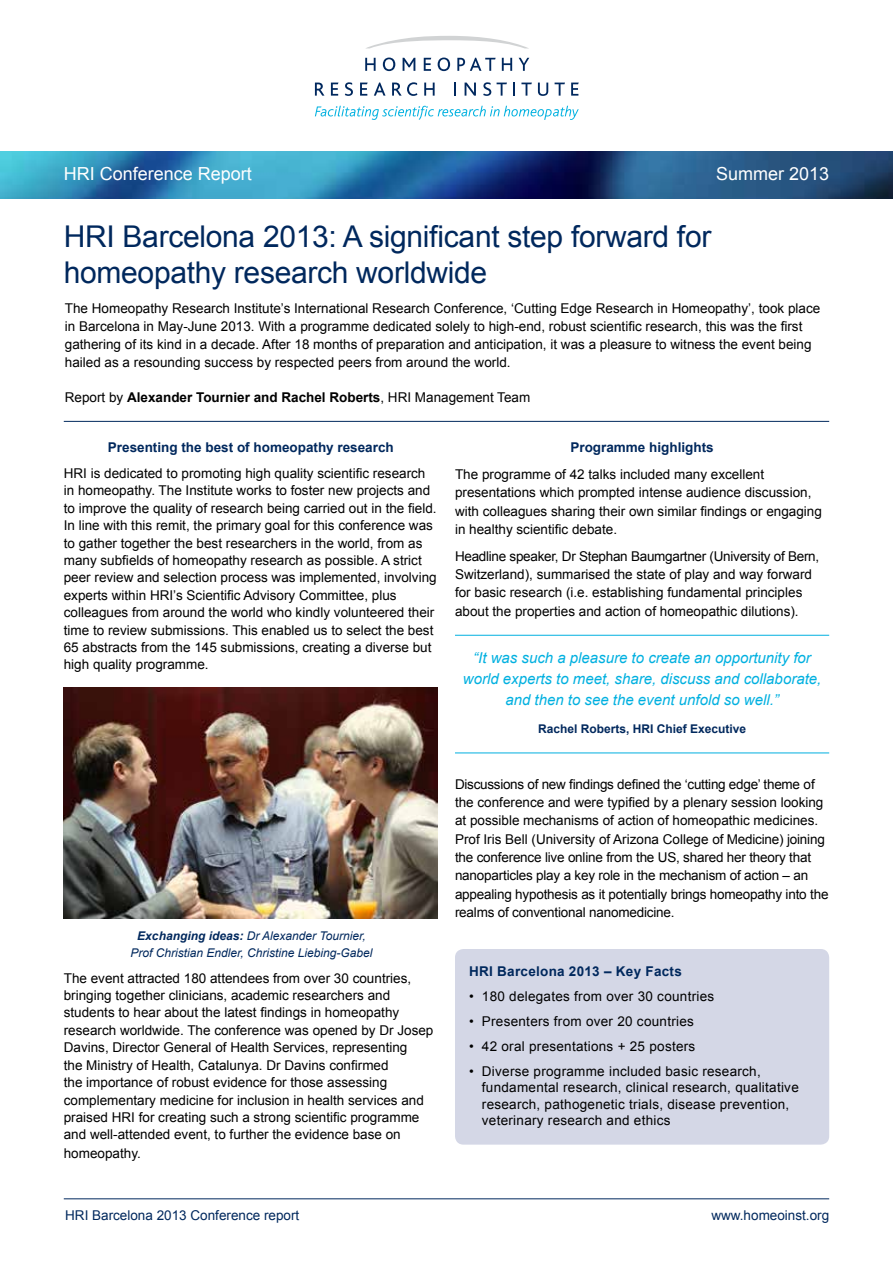
<style>
.page{position:relative;width:893px;height:1263px;background:#fff}
.page>*{position:absolute;margin:0;border:0;box-sizing:border-box;transform-origin:0 0}
.t1{font:30px/36px "Arial";letter-spacing:-.01em;color:#00285d}
.t2{font:18px "Arial";color:#fff}
.t3{font:italic 15px/21px "Arial";color:#00b0e0;text-align:center}
.t4{font:13.5px/18.3px "Arial";color:#000}
.t5{font:13.5px/16.5px "Arial";letter-spacing:.02em;color:#000}
.t6{font:700 13.5px "Arial";color:#000}
.t7{font:700 13.5px "Arial";color:#00285d}
.t8{font:13.5px "Arial";color:#00285d}
.t9{font:700 13.5px "Arial";letter-spacing:.02em;color:#00285d}
.t10{font:italic 12px/16.5px "Arial";color:#00285d;text-align:center}
.t11{font:700 12px "Arial";color:#00285d}
.s1{font-weight:400}
.s2{font-weight:700}
</style>
<div class="page">
<img style="left:0;top:151px;width:893px;height:47px">
<hr style="left:64px;top:421px;width:765px;height:1px;background:#00285d">
<hr style="left:64px;top:1198px;width:765px;height:1px;background:#00285d">
<svg style="left:365px;top:58px;width:11px;height:13px"></svg>
<svg style="left:383px;top:58px;width:12px;height:13px"></svg>
<svg style="left:403px;top:58px;width:12px;height:13px"></svg>
<svg style="left:424px;top:58px;width:7px;height:13px"></svg>
<svg style="left:438px;top:58px;width:12px;height:13px"></svg>
<svg style="left:457px;top:58px;width:39px;height:13px"></svg>
<svg style="left:502px;top:58px;width:10px;height:13px"></svg>
<svg style="left:519px;top:58px;width:10px;height:13px"></svg>
<svg style="left:315px;top:83px;width:9px;height:13px"></svg>
<svg style="left:331px;top:83px;width:7px;height:13px"></svg>
<svg style="left:345px;top:82px;width:8px;height:14px"></svg>
<svg style="left:360px;top:83px;width:8px;height:13px"></svg>
<svg style="left:374px;top:83px;width:11px;height:13px"></svg>
<svg style="left:392px;top:82px;width:25px;height:14px"></svg>
<svg style="left:424px;top:83px;width:11px;height:13px"></svg>
<svg style="left:454px;top:83px;width:2px;height:13px"></svg>
<svg style="left:465px;top:83px;width:11px;height:13px"></svg>
<svg style="left:483px;top:82px;width:8px;height:14px"></svg>
<svg style="left:497px;top:83px;width:10px;height:13px"></svg>
<svg style="left:513px;top:83px;width:2px;height:13px"></svg>
<svg style="left:521px;top:83px;width:11px;height:13px"></svg>
<svg style="left:538px;top:83px;width:10px;height:13px"></svg>
<svg style="left:555px;top:83px;width:10px;height:13px"></svg>
<svg style="left:571px;top:83px;width:8px;height:13px"></svg>
<svg style="left:367px;top:36px;width:161px;height:12px"></svg>
<svg style="left:315px;top:106px;width:264px;height:14px"></svg>
<img style="left:64px;top:687px;width:374px;height:231px">
<hr style="left:455px;top:635px;width:374px;height:1px;background:#00b0e0">
<hr style="left:455px;top:752px;width:374px;height:1px;background:#00b0e0">
<div style="left:455px;top:949px;width:374px;height:195px;background:#d4d7e6;border-radius:9px"></div>
<h2 class="t2" style="left:64px;top:162px;width:190px">HRI Conference Report</h2>
<h2 class="t2" style="left:716px;top:162px;width:115px">Summer 2013</h2>
<h1 class="t1" style="left:64px;top:219px;width:649px">HRI Barcelona 2013: A significant step forward for homeopathy research worldwide</h1>
<p class="t4" style="left:65px;top:299px;width:757px">The Homeopathy Research Institute’s International Research Conference, ‘Cutting Edge Research in Homeopathy’, took place in Barcelona in May-June 2013. With a programme dedicated solely to high-end, robust scientific research, this was the first gathering of its kind in a decade. After 18 months of preparation and anticipation, it was a pleasure to witness the event being hailed as a resounding success by respected peers from around the world.</p>
<p class="t6" style="left:65px;top:388px;width:467px"><span class="s1">Report by</span> Alexander Tournier and Rachel Roberts<span class="s1">, HRI Management Team</span></p>
<p class="t7" style="left:108px;top:438px;width:287px">Presenting the best of homeopathy research</p>
<p class="t4" style="left:64px;top:465px;width:374px;line-height:17.4px">HRI is dedicated to promoting high quality scientific research in homeopathy. The Institute works to foster new projects and to improve the quality of research being carried out in the field.<br>In line with this remit, the primary goal for this conference was to gather together the best researchers in the world, from as many subfields of homeopathy research as possible. A strict peer review and selection process was implemented, involving experts within HRI’s Scientific Advisory Committee, plus colleagues from around the world who kindly volunteered their time to review submissions. This enabled us to select the best 65 abstracts from the 145 submissions, creating a diverse but high quality programme.</p>
<p class="t10" style="left:131px;top:928px;width:244px"><span class="s2">Exchanging ideas:</span> Dr Alexander Tournier,<br>Prof Christian Endler, Christine Liebing-Gabel</p>
<p class="t4" style="left:64px;top:969px;width:371px;line-height:17.5px">The event attracted 180 attendees from over 30 countries, bringing together clinicians, academic researchers and students to hear about the latest findings in homeopathy research worldwide. The conference was opened by Dr Josep Davins, Director General of Health Services, representing<br>the Ministry of Health, Catalunya. Dr Davins confirmed<br>the importance of robust evidence for those assessing complementary medicine for inclusion in health services and praised HRI for creating such a strong scientific programme and well-attended event, to further the evidence base on homeopathy.</p>
<p class="t7" style="left:570px;top:438px;width:145px">Programme highlights</p>
<p class="t4" style="left:455px;top:465px;width:368px">The programme of 42 talks included many excellent presentations which prompted intense audience discussion, with colleagues sharing their own similar findings or engaging in healthy scientific debate.</p>
<p class="t4" style="left:455px;top:547px;width:366px">Headline speaker, Dr Stephan Baumgartner (University of Bern, Switzerland), summarised the state of play and way forward for basic research (i.e. establishing fundamental principles about the properties and action of homeopathic dilutions).</p>
<p class="t3" style="left:463px;top:648px;width:360px">“It was such a pleasure to create an opportunity for world experts to meet, share, discuss and collaborate, and then to see the event unfold so well.”</p>
<p class="t11" style="left:538px;top:720px;width:210px">Rachel Roberts, HRI Chief Executive</p>
<p class="t4" style="left:455px;top:775px;width:375px">Discussions of new findings defined the ‘cutting edge’ theme of the conference and were typified by a plenary session looking at possible mechanisms of action of homeopathic medicines.<br>Prof Iris Bell (University of Arizona College of Medicine) joining the conference live online from the US, shared her theory that nanoparticles play a key role in the mechanism of action – an appealing hypothesis as it potentially brings homeopathy into the realms of conventional nanomedicine.</p>
<p class="t9" style="left:469px;top:962px;width:214px">HRI Barcelona 2013 – Key Facts</p>
<p class="t5" style="left:469px;top:988px;width:247px">• 180 delegates from over 30 countries</p>
<p class="t5" style="left:469px;top:1013px;width:226px">• Presenters from over 20 countries</p>
<p class="t5" style="left:469px;top:1038px;width:228px">• 42 oral presentations + 25 posters</p>
<p class="t5" style="left:482px;top:1063px;width:318px;text-indent:-13px">• Diverse programme included basic research, fundamental research, clinical research, qualitative research, pathogenetic trials, disease prevention, veterinary research and ethics</p>
<p class="t8" style="left:65px;top:1206px;width:236px">HRI Barcelona 2013 Conference report</p>
<p class="t8" style="left:711px;top:1206px;width:119px">www.homeoinst.org</p>
</div>
